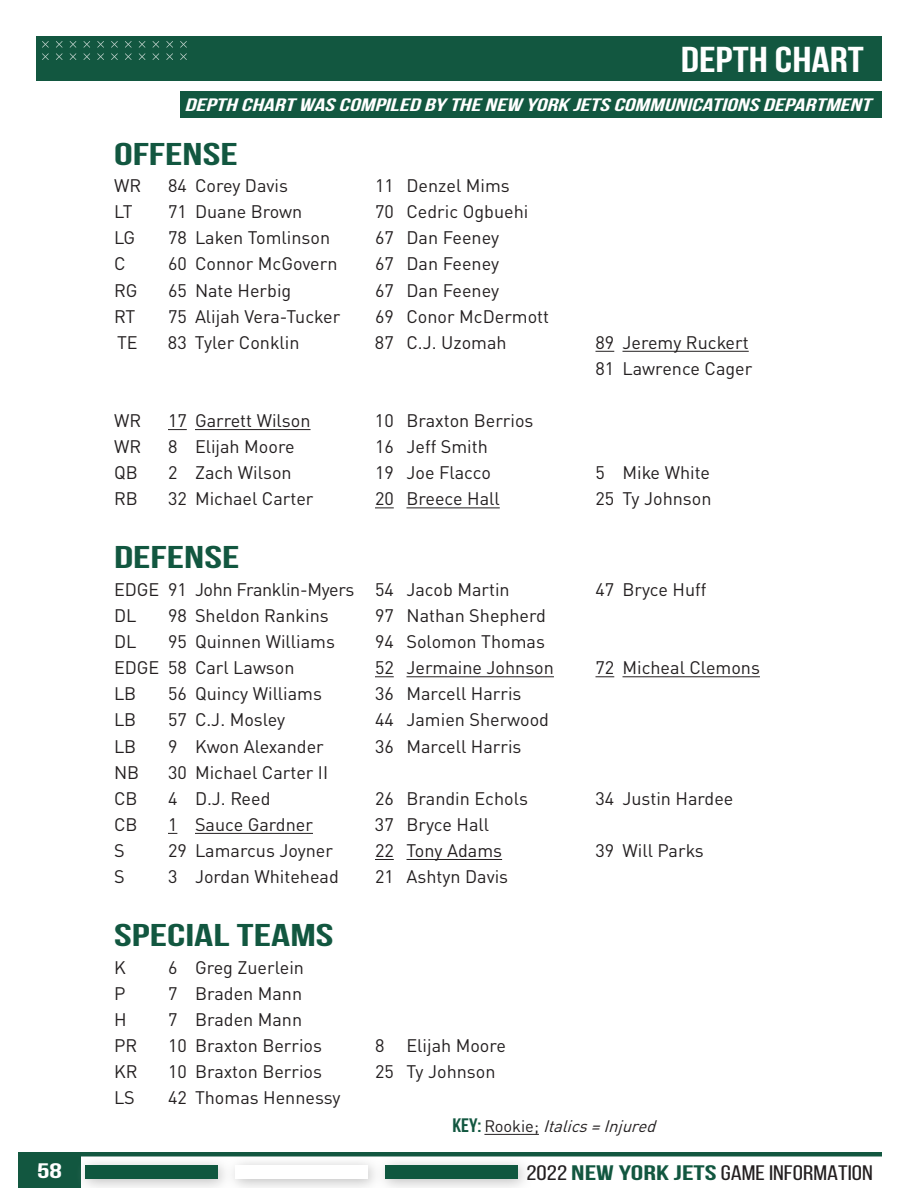
<style>
.page{position:relative;width:918px;height:1188px;background:#fff}
.page>*{position:absolute;margin:0;border:0;box-sizing:border-box;transform-origin:0 0}
.t1{font:700 36px "Bebas Neue";color:#fff;scale:1.25 1}
.MAIN_HEADER__18pt__B{font:700 31.5px "Bebas Neue";color:#125740;scale:1.5 1}
.t2{font:21px "Bebas Neue";color:#231f20;scale:1.25 1}
.t3{font:700 21px "Bebas Neue";color:#fff;scale:1.5 1}
.DEPTH_CHART_4_Column{font:18px "DIN Pro";color:#231f20}
.BODY_-_Paragraph_10p{font:italic 700 18px "Bebas Neue";color:#fff;scale:1.5 1}
.DEPTH_CHART_4_Column-2{font:18px "DIN Pro";letter-spacing:-.02em;color:#231f20}
.DEPTH_CHART_4_Column-3{font:italic 16.5px "DIN Pro";color:#231f20}
.s1{font-family:"Bebas Neue";font-weight:700;font-style:normal;font-size:19.5px;color:#125740}
.s2{font-style:normal}
.s3{font-weight:700;color:#125740}
</style>
<div class="page">
<hr style="left:18px;top:1152px;width:864px;height:4px;background:#125740">
<div style="left:18px;top:1152px;width:63px;height:36px;background:#125740"></div>
<div style="left:75px;top:1155px;width:458px;height:33px;background:#a7a7a7;opacity:.75"></div>
<div style="left:86px;top:1166px;width:132px;height:13px;background:#0f573f"></div>
<div style="left:385px;top:1166px;width:132px;height:13px;background:#0f573f"></div>
<div style="left:235px;top:1166px;width:133px;height:13px;background:#fff"></div>
<div style="left:36px;top:36px;width:846px;height:45px;background:#125740"></div>
<svg style="left:42px;top:41px;width:7px;height:19px"></svg>
<svg style="left:56px;top:41px;width:7px;height:19px"></svg>
<svg style="left:70px;top:41px;width:6px;height:19px"></svg>
<svg style="left:83px;top:41px;width:7px;height:19px"></svg>
<svg style="left:97px;top:41px;width:7px;height:19px"></svg>
<svg style="left:111px;top:41px;width:7px;height:19px"></svg>
<svg style="left:125px;top:41px;width:7px;height:19px"></svg>
<svg style="left:139px;top:41px;width:6px;height:19px"></svg>
<svg style="left:153px;top:41px;width:6px;height:19px"></svg>
<svg style="left:166px;top:41px;width:7px;height:19px"></svg>
<svg style="left:180px;top:41px;width:7px;height:19px"></svg>
<svg style="left:596px;top:351px;width:18px;height:1px"></svg>
<hr style="left:622px;top:351px;width:127px;height:1px;background:#231f20">
<svg style="left:168px;top:429px;width:19px;height:1px"></svg>
<hr style="left:195px;top:429px;width:116px;height:1px;background:#231f20">
<svg style="left:375px;top:507px;width:19px;height:1px"></svg>
<hr style="left:406px;top:507px;width:94px;height:1px;background:#231f20">
<svg style="left:375px;top:676px;width:19px;height:1px"></svg>
<hr style="left:406px;top:676px;width:148px;height:1px;background:#231f20">
<svg style="left:596px;top:676px;width:18px;height:1px"></svg>
<hr style="left:622px;top:676px;width:138px;height:1px;background:#231f20">
<hr style="left:195px;top:833px;width:118px;height:1px;background:#231f20">
<svg style="left:375px;top:859px;width:19px;height:1px"></svg>
<hr style="left:406px;top:859px;width:96px;height:1px;background:#231f20">
<hr style="left:484px;top:1134px;width:55px;height:1px;background:#231f20">
<div style="left:180px;top:91px;width:702px;height:27px;background:#125740"></div>
<h1 class="t1" style="left:681px;top:40px;width:148px">DEPTH CHART</h1>
<p class="BODY_-_Paragraph_10p" style="left:184px;top:95px;width:462px">DEPTH CHART WAS COMPILED BY THE NEW YORK JETS COMMUNICATIONS DEPARTMENT</p>
<p class="MAIN_HEADER__18pt__B" style="left:114px;top:136px;width:84px">OFFENSE</p>
<p class="DEPTH_CHART_4_Column" style="left:114px;top:172px;width:29px">WR</p>
<p class="DEPTH_CHART_4_Column" style="left:168px;top:172px;width:122px">84 Corey Davis</p>
<p class="DEPTH_CHART_4_Column" style="left:375px;top:172px;width:136px">11 Denzel Mims</p>
<p class="DEPTH_CHART_4_Column" style="left:114px;top:198px;width:20px">LT</p>
<p class="DEPTH_CHART_4_Column" style="left:168px;top:198px;width:136px">71 Duane Brown</p>
<p class="DEPTH_CHART_4_Column" style="left:375px;top:198px;width:155px">70 Cedric Ogbuehi</p>
<p class="DEPTH_CHART_4_Column" style="left:114px;top:224px;width:23px">LG</p>
<p class="DEPTH_CHART_4_Column" style="left:168px;top:224px;width:164px">78 Laken Tomlinson</p>
<p class="DEPTH_CHART_4_Column" style="left:375px;top:224px;width:126px">67 Dan Feeney</p>
<p class="DEPTH_CHART_4_Column" style="left:114px;top:250px;width:13px">C</p>
<p class="DEPTH_CHART_4_Column" style="left:168px;top:250px;width:171px">60 Connor McGovern</p>
<p class="DEPTH_CHART_4_Column" style="left:375px;top:250px;width:126px">67 Dan Feeney</p>
<p class="DEPTH_CHART_4_Column" style="left:114px;top:276px;width:25px">RG</p>
<p class="DEPTH_CHART_4_Column" style="left:168px;top:276px;width:125px">65 Nate Herbig</p>
<p class="DEPTH_CHART_4_Column" style="left:375px;top:276px;width:126px">67 Dan Feeney</p>
<p class="DEPTH_CHART_4_Column" style="left:114px;top:302px;width:23px">RT</p>
<p class="DEPTH_CHART_4_Column" style="left:168px;top:302px;width:174px">75 Alijah Vera-Tucker</p>
<p class="DEPTH_CHART_4_Column" style="left:375px;top:302px;width:176px">69 Conor McDermott</p>
<p class="DEPTH_CHART_4_Column" style="left:117px;top:328px;width:22px">TE</p>
<p class="DEPTH_CHART_4_Column" style="left:168px;top:328px;width:133px">83 Tyler Conklin</p>
<p class="DEPTH_CHART_4_Column" style="left:375px;top:328px;width:133px">87 C.J. Uzomah</p>
<p class="DEPTH_CHART_4_Column" style="left:596px;top:328px;width:155px">89 Jeremy Ruckert</p>
<p class="DEPTH_CHART_4_Column" style="left:596px;top:354px;width:158px">81 Lawrence Cager</p>
<p class="DEPTH_CHART_4_Column" style="left:114px;top:406px;width:29px">WR</p>
<p class="DEPTH_CHART_4_Column" style="left:168px;top:406px;width:144px">17 Garrett Wilson</p>
<p class="DEPTH_CHART_4_Column" style="left:375px;top:406px;width:160px">10 Braxton Berrios</p>
<p class="DEPTH_CHART_4_Column" style="left:114px;top:433px;width:29px">WR</p>
<p class="DEPTH_CHART_4_Column" style="left:168px;top:433px;width:128px">8 Elijah Moore</p>
<p class="DEPTH_CHART_4_Column" style="left:375px;top:433px;width:114px">16 Jeff Smith</p>
<p class="DEPTH_CHART_4_Column" style="left:114px;top:459px;width:25px">QB</p>
<p class="DEPTH_CHART_4_Column" style="left:168px;top:459px;width:125px">2 Zach Wilson</p>
<p class="DEPTH_CHART_4_Column" style="left:375px;top:459px;width:117px">19 Joe Flacco</p>
<p class="DEPTH_CHART_4_Column" style="left:596px;top:459px;width:116px">5 Mike White</p>
<p class="DEPTH_CHART_4_Column" style="left:114px;top:485px;width:25px">RB</p>
<p class="DEPTH_CHART_4_Column" style="left:168px;top:485px;width:147px">32 Michael Carter</p>
<p class="DEPTH_CHART_4_Column" style="left:375px;top:485px;width:126px">20 Breece Hall</p>
<p class="DEPTH_CHART_4_Column" style="left:595px;top:485px;width:118px">25 Ty Johnson</p>
<p class="MAIN_HEADER__18pt__B" style="left:114px;top:540px;width:85px">DEFENSE</p>
<p class="DEPTH_CHART_4_Column-2" style="left:114px;top:575px;width:397px">EDGE 91 John Franklin-Myers 54 Jacob Martin</p>
<p class="DEPTH_CHART_4_Column" style="left:596px;top:575px;width:112px">47 Bryce Huff</p>
<p class="DEPTH_CHART_4_Column" style="left:114px;top:601px;width:24px">DL</p>
<p class="DEPTH_CHART_4_Column" style="left:168px;top:601px;width:162px">98 Sheldon Rankins</p>
<p class="DEPTH_CHART_4_Column" style="left:375px;top:601px;width:172px">97 Nathan Shepherd</p>
<p class="DEPTH_CHART_4_Column" style="left:114px;top:628px;width:24px">DL</p>
<p class="DEPTH_CHART_4_Column" style="left:168px;top:628px;width:168px">95 Quinnen Williams</p>
<p class="DEPTH_CHART_4_Column" style="left:375px;top:628px;width:171px">94 Solomon Thomas</p>
<p class="DEPTH_CHART_4_Column" style="left:114px;top:654px;width:182px">EDGE 58 Carl Lawson</p>
<p class="DEPTH_CHART_4_Column" style="left:375px;top:654px;width:180px">52 Jermaine Johnson</p>
<p class="DEPTH_CHART_4_Column" style="left:596px;top:654px;width:166px">72 Micheal Clemons</p>
<p class="DEPTH_CHART_4_Column" style="left:114px;top:680px;width:24px">LB</p>
<p class="DEPTH_CHART_4_Column" style="left:168px;top:680px;width:156px">56 Quincy Williams</p>
<p class="DEPTH_CHART_4_Column" style="left:375px;top:680px;width:148px">36 Marcell Harris</p>
<p class="DEPTH_CHART_4_Column" style="left:114px;top:706px;width:24px">LB</p>
<p class="DEPTH_CHART_4_Column" style="left:168px;top:706px;width:119px">57 C.J. Mosley</p>
<p class="DEPTH_CHART_4_Column" style="left:375px;top:706px;width:176px">44 Jamien Sherwood</p>
<p class="DEPTH_CHART_4_Column" style="left:114px;top:732px;width:24px">LB</p>
<p class="DEPTH_CHART_4_Column" style="left:168px;top:732px;width:157px">9 Kwon Alexander</p>
<p class="DEPTH_CHART_4_Column" style="left:375px;top:732px;width:148px">36 Marcell Harris</p>
<p class="DEPTH_CHART_4_Column" style="left:114px;top:758px;width:27px">NB</p>
<p class="DEPTH_CHART_4_Column" style="left:168px;top:758px;width:162px">30 Michael Carter II</p>
<p class="DEPTH_CHART_4_Column" style="left:114px;top:784px;width:25px">CB</p>
<p class="DEPTH_CHART_4_Column" style="left:168px;top:784px;width:104px">4 D.J. Reed</p>
<p class="DEPTH_CHART_4_Column" style="left:375px;top:784px;width:154px">26 Brandin Echols</p>
<p class="DEPTH_CHART_4_Column" style="left:596px;top:784px;width:139px">34 Justin Hardee</p>
<p class="DEPTH_CHART_4_Column" style="left:114px;top:810px;width:25px">CB</p>
<p class="DEPTH_CHART_4_Column" style="left:168px;top:810px;width:146px">1 Sauce Gardner</p>
<p class="DEPTH_CHART_4_Column" style="left:375px;top:810px;width:116px">37 Bryce Hall</p>
<p class="DEPTH_CHART_4_Column" style="left:114px;top:836px;width:12px">S</p>
<p class="DEPTH_CHART_4_Column" style="left:168px;top:836px;width:167px">29 Lamarcus Joyner</p>
<p class="DEPTH_CHART_4_Column" style="left:375px;top:836px;width:129px">22 Tony Adams</p>
<p class="DEPTH_CHART_4_Column" style="left:595px;top:836px;width:110px">39 Will Parks</p>
<p class="DEPTH_CHART_4_Column" style="left:114px;top:862px;width:12px">S</p>
<p class="DEPTH_CHART_4_Column" style="left:168px;top:862px;width:172px">3 Jordan Whitehead</p>
<p class="DEPTH_CHART_4_Column" style="left:375px;top:862px;width:135px">21 Ashtyn Davis</p>
<p class="MAIN_HEADER__18pt__B" style="left:114px;top:918px;width:148px">SPECIAL TEAMS</p>
<p class="DEPTH_CHART_4_Column" style="left:114px;top:953px;width:13px">K</p>
<p class="DEPTH_CHART_4_Column" style="left:168px;top:953px;width:138px">6 Greg Zuerlein</p>
<p class="DEPTH_CHART_4_Column" style="left:114px;top:979px;width:13px">P</p>
<p class="DEPTH_CHART_4_Column" style="left:168px;top:979px;width:136px">7 Braden Mann</p>
<p class="DEPTH_CHART_4_Column" style="left:114px;top:1005px;width:14px">H</p>
<p class="DEPTH_CHART_4_Column" style="left:168px;top:1005px;width:136px">7 Braden Mann</p>
<p class="DEPTH_CHART_4_Column" style="left:114px;top:1031px;width:25px">PR</p>
<p class="DEPTH_CHART_4_Column" style="left:168px;top:1031px;width:156px">10 Braxton Berrios</p>
<p class="DEPTH_CHART_4_Column" style="left:375px;top:1031px;width:133px">8 Elijah Moore</p>
<p class="DEPTH_CHART_4_Column" style="left:114px;top:1057px;width:25px">KR</p>
<p class="DEPTH_CHART_4_Column" style="left:168px;top:1057px;width:156px">10 Braxton Berrios</p>
<p class="DEPTH_CHART_4_Column" style="left:375px;top:1057px;width:122px">25 Ty Johnson</p>
<p class="DEPTH_CHART_4_Column" style="left:114px;top:1084px;width:22px">LS</p>
<p class="DEPTH_CHART_4_Column" style="left:168px;top:1084px;width:174px">42 Thomas Hennessy</p>
<p class="DEPTH_CHART_4_Column-3" style="left:452px;top:1113px;width:211px"><span class="s1">KEY:</span> <span class="s2">Rookie;</span> Italics=Injured</p>
<p class="t3" style="left:37px;top:1159px;width:18px">58</p>
<p class="t2" style="left:526px;top:1161px;width:279px">2022 <span class="s3">NEW YORK JETS</span>GAME INFORMATIOn</p>
</div>
